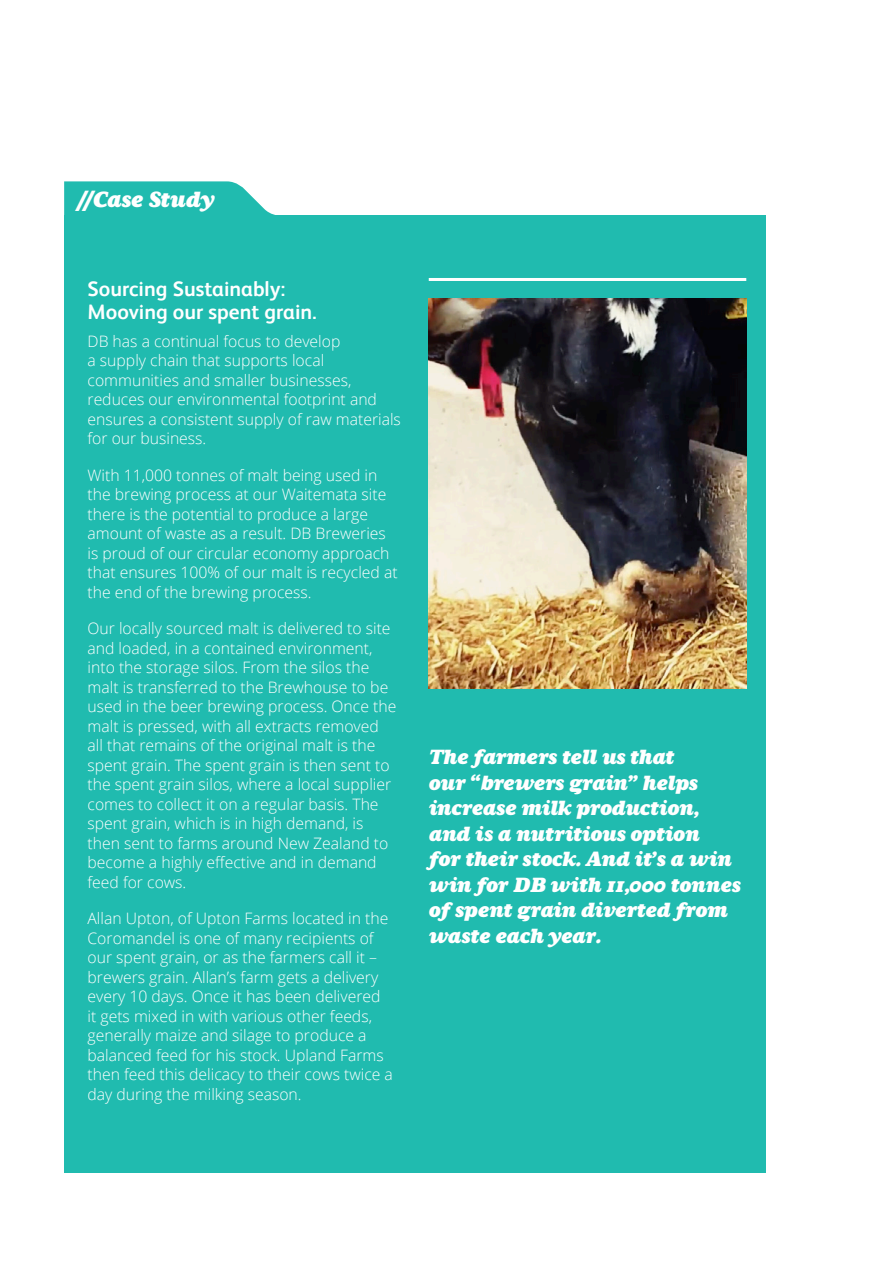
<style>
.page{position:relative;width:893px;height:1263px;background:#fff}
.page>*{position:absolute;margin:0;border:0;box-sizing:border-box;transform-origin:0 0}
.Heading_4{font:italic 22.5px "Aurea Ultra";color:#fff}
.Normal_-white{font:italic 21px/25.5px "Aurea Ultra";letter-spacing:-.02em;color:#fff}
.Heading_2_-white{font:700 21px/22.5px "HEINEKEN Core";color:#fff}
.Normal_-white-2{font:300 15.75px/19.5px "Open Sans";color:#fff}
</style>
<div class="page">
<svg style="left:64px;top:181px;width:211px;height:34px;background:#39c2b8"></svg>
<div style="left:64px;top:215px;width:702px;height:957px;background:#20bbaf"></div>
<img style="left:429px;top:299px;width:317px;height:389px">
<hr style="left:429px;top:278px;width:317px;height:3px;background:#fff">
<p class="Heading_4" style="left:77px;top:186px;width:139px">//Case Study</p>
<p class="Heading_2_-white" style="left:88px;top:276px;width:231px">Sourcing Sustainably:<br>Mooving our spent grain.</p>
<p class="Normal_-white-2" style="left:88px;top:331px;width:315px">DB has a continual focus to develop<br>a supply chain that supports local communities and smaller businesses, reduces our environmental footprint and ensures a consistent supply of raw materials for our business.</p>
<p class="Normal_-white-2" style="left:88px;top:465px;width:312px">With 11,000 tonnes of malt being used in the brewing process at our Waitemata site there is the potential to produce a large amount of waste as a result. DB Breweries is proud of our circular economy approach that ensures 100% of our malt is recycled at the end of the brewing process.</p>
<p class="Normal_-white-2" style="left:88px;top:618px;width:310px">Our locally sourced malt is delivered to site and loaded, in a contained environment, into the storage silos. From the silos the malt is transferred to the Brewhouse to be used in the beer brewing process. Once the malt is pressed, with all extracts removed all that remains of the original malt is the spent grain. The spent grain is then sent to the spent grain silos, where a local supplier comes to collect it on a regular basis. The spent grain, which is in high demand, is then sent to farms around New Zealand to become a highly effective and in demand feed for cows.</p>
<p class="Normal_-white-2" style="left:88px;top:908px;width:307px">Allan Upton, of Upton Farms located in the Coromandel is one of many recipients of our spent grain, or as the farmers call it – brewers grain. Allan’s farm gets a delivery every 10 days. Once it has been delivered it gets mixed in with various other feeds, generally maize and silage to produce a balanced feed for his stock. Upland Farms then feed this delicacy to their cows twice a day during the milking season.</p>
<p class="Normal_-white" style="left:429px;top:744px;width:314px">The farmers tell us that<br>our “brewers grain” helps increase milk production, and is a nutritious option<br>for their stock. And it’s a win win for DB with 11,000 tonnes of spent grain diverted from waste each year.</p>
</div>
